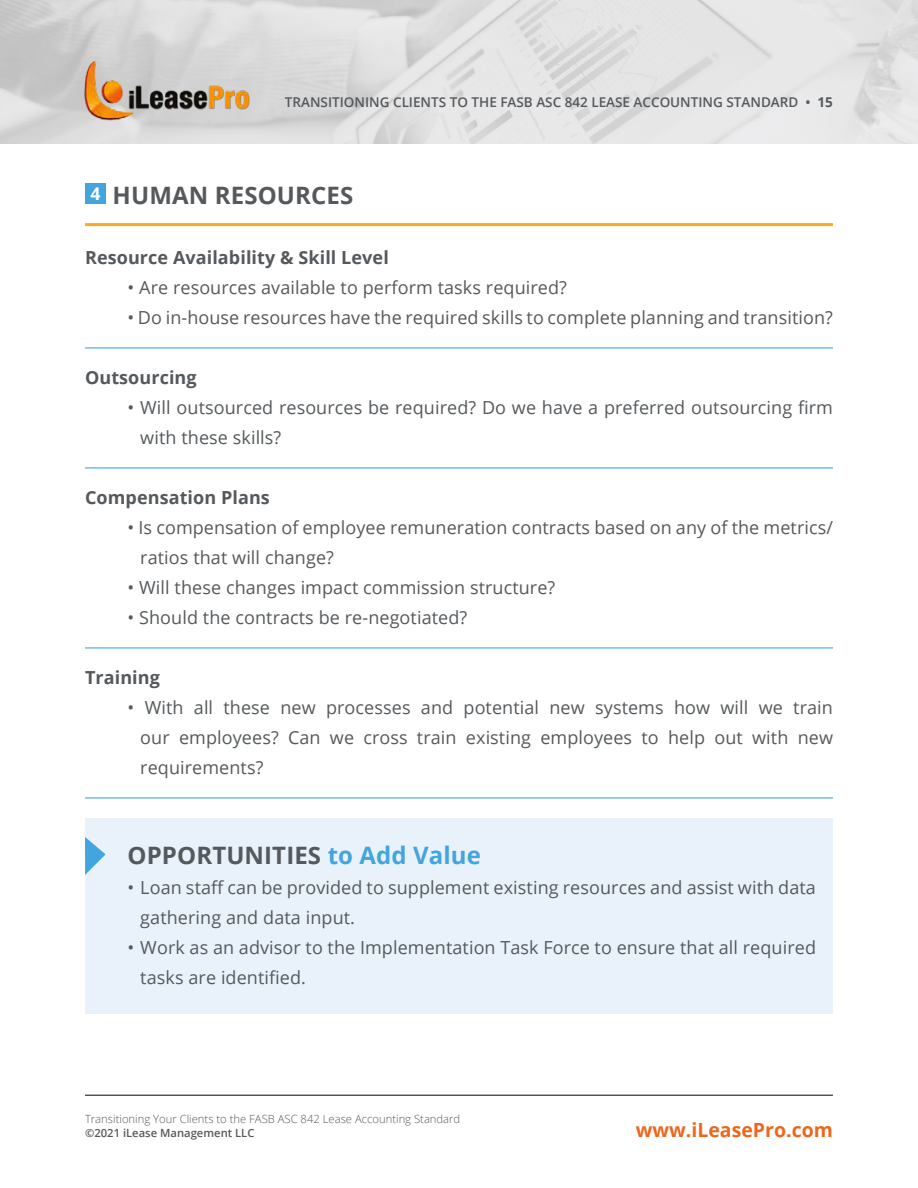
<style>
.page{position:relative;width:918px;height:1188px;background:#fff}
.page>*{position:absolute;margin:0;border:0;box-sizing:border-box;transform-origin:0 0}
.t1{font:700 24px "Open Sans";letter-spacing:.005em;color:#55595c}
.t2{font:700 19.5px "Open Sans";color:#ec671d}
.t3{font:18px/30px "Open Sans";letter-spacing:.005em;color:#55595c}
.t4{font:700 18px "Open Sans";letter-spacing:.005em;color:#55595c}
.t5{font:600 13.5px "Open Sans";color:#55595c}
.t6{font:300 11.25px "Open Sans";color:#55595c}
.t7{font:600 11.25px "Open Sans";color:#55595c}
.s1{font-weight:700}
.s2{color:#42a5dd}
</style>
<div class="page">
<div style="left:85px;top:819px;width:748px;height:195px;background:#e9f2fb"></div>
<hr style="left:85px;top:1095px;width:748px;height:1px;background:#000">
<img style="left:0;top:0;width:918px;height:144px">
<img style="left:77px;top:53px;width:186px;height:76px">
<hr style="left:85px;top:223px;width:748px;height:3px;background:#f8ab1f">
<hr style="left:85px;top:347px;width:748px;height:2px;background:#42a5dd">
<hr style="left:85px;top:467px;width:748px;height:2px;background:#42a5dd">
<hr style="left:85px;top:647px;width:748px;height:2px;background:#42a5dd">
<hr style="left:85px;top:797px;width:748px;height:2px;background:#42a5dd">
<div style="left:86px;top:183px;width:20px;height:21px;background:#42a5dd"></div>
<svg style="left:85px;top:837px;width:21px;height:38px"></svg>
<p class="t5" style="left:285px;top:93px;width:550px">TRANSITIONING CLIENTS TO THE FASB ASC 842 LEASE ACCOUNTING STANDARD • <span class="s1">15</span></p>
<h1 class="t1" style="left:91px;top:178px;width:264px"><sup>4</sup> HUMAN RESOURCES</h1>
<p class="t4" style="left:85px;top:245px;width:305px">Resource Availability &amp; Skill Level</p>
<p class="t3" style="left:128px;top:272px;width:441px">• Are resources available to perform tasks required?</p>
<p class="t3" style="left:128px;top:302px;width:707px">• Do in-house resources have the required skills to complete planning and transition?</p>
<p class="t4" style="left:85px;top:365px;width:113px">Outsourcing</p>
<p class="t3" style="left:140px;top:392px;width:694px;text-indent:-13px">• Will outsourced resources be required? Do we have a preferred outsourcing firm with these skills?</p>
<p class="t4" style="left:85px;top:485px;width:186px">Compensation Plans</p>
<p class="t3" style="left:140px;top:512px;width:694px;text-indent:-13px">• Is compensation of employee remuneration contracts based on any of the metrics/ ratios that will change?</p>
<p class="t3" style="left:128px;top:572px;width:429px">• Will these changes impact commission structure?</p>
<p class="t3" style="left:128px;top:602px;width:341px">• Should the contracts be re-negotiated?</p>
<p class="t4" style="left:85px;top:665px;width:76px">Training</p>
<p class="t3" style="left:140px;top:692px;width:694px;text-align:justify;text-indent:-13px">• With all these new processes and potential new systems how will we train our employees? Can we cross train existing employees to help out with new requirements?</p>
<h1 class="t1" style="left:128px;top:838px;width:355px">OPPORTUNITIES <span class="s2">to Add Value</span></h1>
<p class="t3" style="left:140px;top:872px;width:677px;text-indent:-13px">• Loan staff can be provided to supplement existing resources and assist with data gathering and data input.</p>
<p class="t3" style="left:140px;top:932px;width:677px;text-indent:-13px">• Work as an advisor to the Implementation Task Force to ensure that all required tasks are identified.</p>
<p class="t6" style="left:85px;top:1111px;width:377px">Transitioning Your Clients to the FASB ASC 842 Lease Accounting Standard</p>
<p class="t7" style="left:85px;top:1125px;width:171px">©2021 iLease Management LLC</p>
<p class="t2" style="left:636px;top:1116px;width:199px">www.iLeasePro.com</p>
</div>
